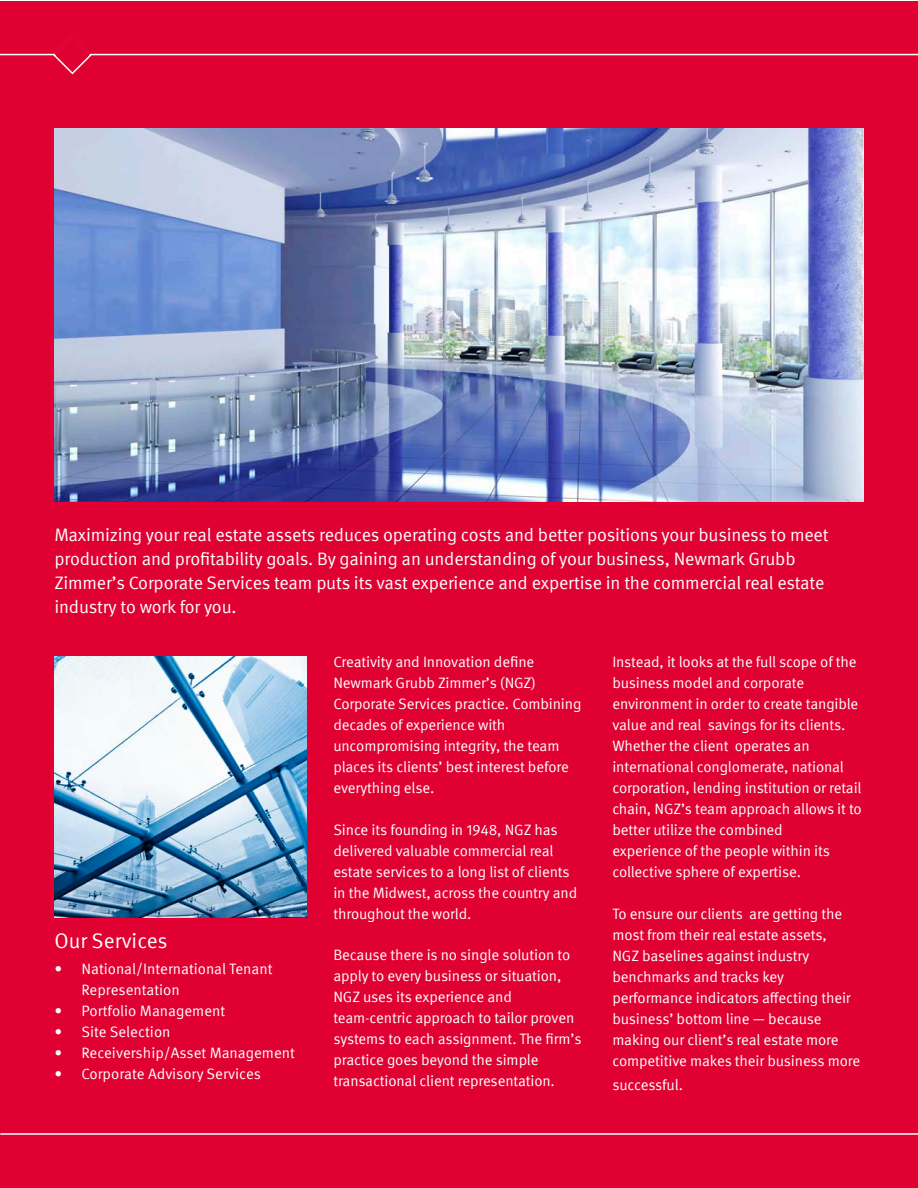
<style>
.page{position:relative;width:918px;height:1188px;background:#fff}
.page>*{position:absolute;margin:0;border:0;box-sizing:border-box;transform-origin:0 0}
.t1{font:21px "KF Meta OT";color:#fff}
.t2{font:18px/24px "KF Meta OT";letter-spacing:-.01em;color:#fff}
.t3{font:15px/21px "KF Meta OT";letter-spacing:-.01em;color:#fff}
</style>
<div class="page">
<div style="left:0;top:1px;width:918px;height:1187px;background:#e00031"></div>
<hr style="left:0;top:54px;width:918px;height:1px;background:#fff">
<svg style="left:52px;top:36px;width:41px;height:39px"></svg>
<hr style="left:0;top:1133px;width:918px;height:2px;background:#fff">
<img style="left:54px;top:128px;width:810px;height:374px">
<img style="left:55px;top:656px;width:251px;height:262px">
<p class="t2" style="left:54px;top:523px;width:776px">Maximizing your real estate assets reduces operating costs and better positions your business to meet</p>
<p class="t2" style="left:54px;top:547px;width:743px">production and profitability goals. By gaining an understanding of your business, Newmark Grubb</p>
<p class="t2" style="left:54px;top:571px;width:772px">Zimmer’s Corporate Services team puts its vast experience and expertise in the commercial real estate industry to work for you.</p>
<p class="t1" style="left:54px;top:928px;width:115px">Our Services</p>
<p class="t3" style="left:81px;top:959px;width:193px;text-indent:-27px">• National/International Tenant<br>Representation</p>
<p class="t3" style="left:54px;top:1001px;width:173px">• Portfolio Management</p>
<p class="t3" style="left:54px;top:1022px;width:118px">• Site Selection</p>
<p class="t3" style="left:54px;top:1043px;width:242px">• Receivership/Asset Management</p>
<p class="t3" style="left:54px;top:1064px;width:208px">• Corporate Advisory Services</p>
<p class="t3" style="left:333px;top:652px;width:202px">Creativity and Innovation define</p>
<p class="t3" style="left:333px;top:673px;width:204px">Newmark Grubb Zimmer’s (NGZ)</p>
<p class="t3" style="left:333px;top:694px;width:250px">Corporate Services practice. Combining decades of experience with</p>
<p class="t3" style="left:333px;top:736px;width:237px">uncompromising integrity, the team places its clients’ best interest before everything else.</p>
<p class="t3" style="left:333px;top:819px;width:245px">Since its founding in 1948, NGZ has delivered valuable commercial real estate services to a long list of clients in the Midwest, across the country and throughout the world.</p>
<p class="t3" style="left:333px;top:944px;width:239px">Because there is no single solution to apply to every business or situation,<br>NGZ uses its experience and</p>
<p class="t3" style="left:333px;top:1007px;width:250px">team-centric approach to tailor proven systems to each assignment. The firm’s practice goes beyond the simple</p>
<p class="t3" style="left:333px;top:1070px;width:223px">transactional client representation.</p>
<p class="t3" style="left:612px;top:652px;width:246px">Instead, it looks at the full scope of the business model and corporate</p>
<p class="t3" style="left:612px;top:694px;width:248px">environment in order to create tangible value and real savings for its clients.<br>Whether the client operates an</p>
<p class="t3" style="left:612px;top:757px;width:251px">international conglomerate, national corporation, lending institution or retail chain, NGZ’s team approach allows it to better utilize the combined</p>
<p class="t3" style="left:612px;top:841px;width:219px">experience of the people within its collective sphere of expertise.</p>
<p class="t3" style="left:612px;top:903px;width:231px">To ensure our clients are getting the most from their real estate assets,</p>
<p class="t3" style="left:612px;top:945px;width:198px">NGZ baselines against industry</p>
<p class="t3" style="left:612px;top:966px;width:173px">benchmarks and tracks key</p>
<p class="t3" style="left:612px;top:987px;width:249px">performance indicators affecting their business’ bottom line — because making our client’s real estate more competitive makes their business more</p>
<p class="t3" style="left:612px;top:1074px;width:72px">successful.</p>
</div>
